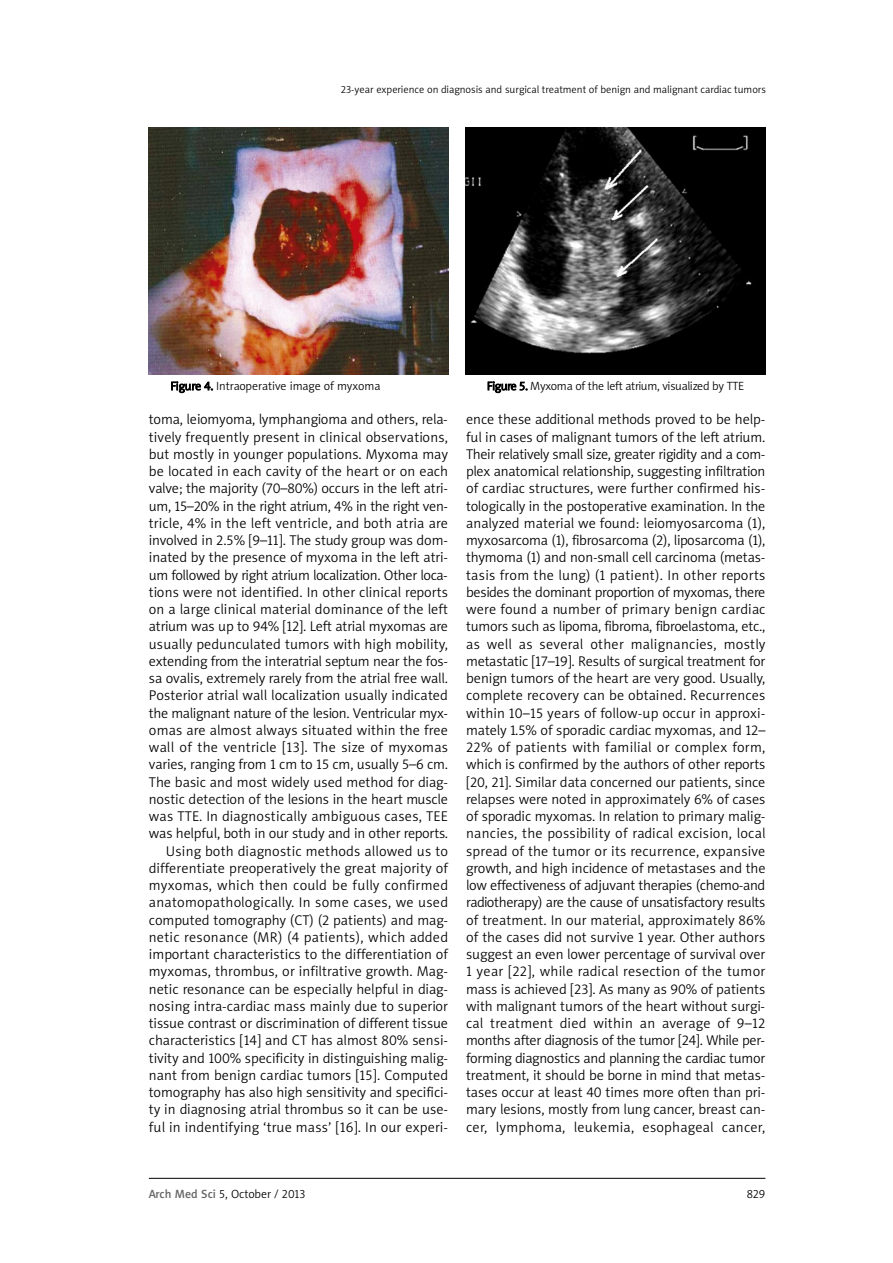
<style>
.page{position:relative;width:893px;height:1263px;background:#fff}
.page>*{position:absolute;margin:0;border:0;box-sizing:border-box;transform-origin:0 0}
.t1{font:14.25px/17.2px "Naomi Sans EFNPS Light";color:#000;text-align:right}
.t2{font:12px "Naomi Sans EFNPS Light";color:#000}
.t3{font:12px "Naomi Sans EFNPS Light";letter-spacing:-.02em;color:#000}
.t4{font:10.5px "Naomi Sans EFNPS Light";color:#000}
.s1{font-family:"Naomi Sans EFNPS Medium";color:#666}
</style>
<div class="page">
<hr style="left:149px;top:1178px;width:616px;height:1px;background:#000">
<img style="left:149px;top:128px;width:300px;height:246px">
<img style="left:466px;top:128px;width:299px;height:246px">
<p class="t4" style="left:341px;top:85px;width:427px">23-year experience on diagnosis and surgical treatment of benign and malignant cardiac tumors</p>
<p class="t2" style="left:170px;top:381px;width:212px">Figure 4. Intraoperative image of myxoma</p>
<p class="t3" style="left:487px;top:381px;width:259px">Figure 5. Myxoma of the left atrium, visualized by TTE</p>
<p class="t1" style="left:149px;top:412px;width:301px">toma, leiomyoma, lymphangioma and others, rela&shy;tively frequently present in clinical observations, but mostly in younger populations. Myxoma may be located in each cavity of the heart or on each valve; the majority (70–80%) occurs in the left atri&shy;um, 15–20% in the right atrium, 4% in the right ven&shy;tricle, 4% in the left ventricle, and both atria are involved in 2.5% [9–11]. The study group was dom&shy;inated by the presence of myxoma in the left atri&shy;um followed by right atrium localization. Other loca&shy;tions were not identified. In other clinical reports on a large clinical material dominance of the left atrium was up to 94% [12]. Left atrial myxomas are usually pedunculated tumors with high mobility, extending from the interatrial septum near the fos&shy;sa ovalis, extremely rarely from the atrial free wall.<br>Posterior atrial wall localization usually indicated the malignant nature of the lesion. Ventricular myx&shy;omas are almost always situated within the free wall of the ventricle [13]. The size of myxomas varies, ranging from 1 cm to 15 cm, usually 5–6 cm.<br>The basic and most widely used method for diag&shy;nostic detection of the lesions in the heart muscle was TTE. In diagnostically ambiguous cases, TEE was helpful, both in our study and in other reports.<br>Using both diagnostic methods allowed us to differentiate preoperatively the great majority of myxomas, which then could be fully confirmed anatomopathologically. In some cases, we used computed tomography (CT) (2 patients) and mag&shy;netic resonance (MR) (4 patients), which added important characteristics to the differentiation of myxomas, thrombus, or infiltrative growth. Mag&shy;netic resonance can be especially helpful in diag&shy;nosing intra-cardiac mass mainly due to superior tissue contrast or discrimination of different tissue characteristics [14] and CT has almost 80% sensi&shy;tivity and 100% specificity in distinguishing malig&shy;nant from benign cardiac tumors [15]. Computed tomography has also high sensitivity and specifici&shy;ty in diagnosing atrial thrombus so it can be use&shy;ful in indentifying ‘true mass’ [16]. In our experi-</p>
<p class="t1" style="left:466px;top:412px;width:301px;text-align:justify">ence these additional methods proved to be help&shy;ful in cases of malignant tumors of the left atrium.<br>Their relatively small size, greater rigidity and a com&shy;plex anatomical relationship, suggesting infiltration of cardiac structures, were further confirmed his&shy;tologically in the postoperative examination. In the analyzed material we found: leiomyosarcoma (1), myxosarcoma (1), fibrosarcoma (2), liposarcoma (1), thymoma (1) and non-small cell carcinoma (metas&shy;tasis from the lung) (1 patient). In other reports besides the dominant proportion of myxomas, there were found a number of primary benign cardiac tumors such as lipoma, fibroma, fibroelastoma, etc., as well as several other malignancies, mostly metastatic [17–19]. Results of surgical treatment for benign tumors of the heart are very good. Usually, complete recovery can be obtained. Recurrences within 10–15 years of follow-up occur in approxi&shy;mately 1.5% of sporadic cardiac myxomas, and 12– 22% of patients with familial or complex form, which is confirmed by the authors of other reports [20, 21]. Similar data concerned our patients, since relapses were noted in approximately 6% of cases of sporadic myxomas. In relation to primary malig&shy;nancies, the possibility of radical excision, local spread of the tumor or its recurrence, expansive growth, and high incidence of metastases and the low effectiveness of adjuvant therapies (chemo-and radiotherapy) are the cause of unsatisfactory results of treatment. In our material, approximately 86% of the cases did not survive 1 year. Other authors suggest an even lower percentage of survival over 1 year [22], while radical resection of the tumor mass is achieved [23]. As many as 90% of patients with malignant tumors of the heart without surgi&shy;cal treatment died within an average of 9–12 months after diagnosis of the tumor [24]. While per&shy;forming diagnostics and planning the cardiac tumor treatment, it should be borne in mind that metas&shy;tases occur at least 40 times more often than pri&shy;mary lesions, mostly from lung cancer, breast can&shy;cer, lymphoma, leukemia, esophageal cancer,</p>
<p class="t2" style="left:149px;top:1189px;width:158px"><span class="s1">Arch Med Sci</span> 5, October / 2013</p>
<p class="t3" style="left:747px;top:1189px;width:20px">829</p>
</div>
